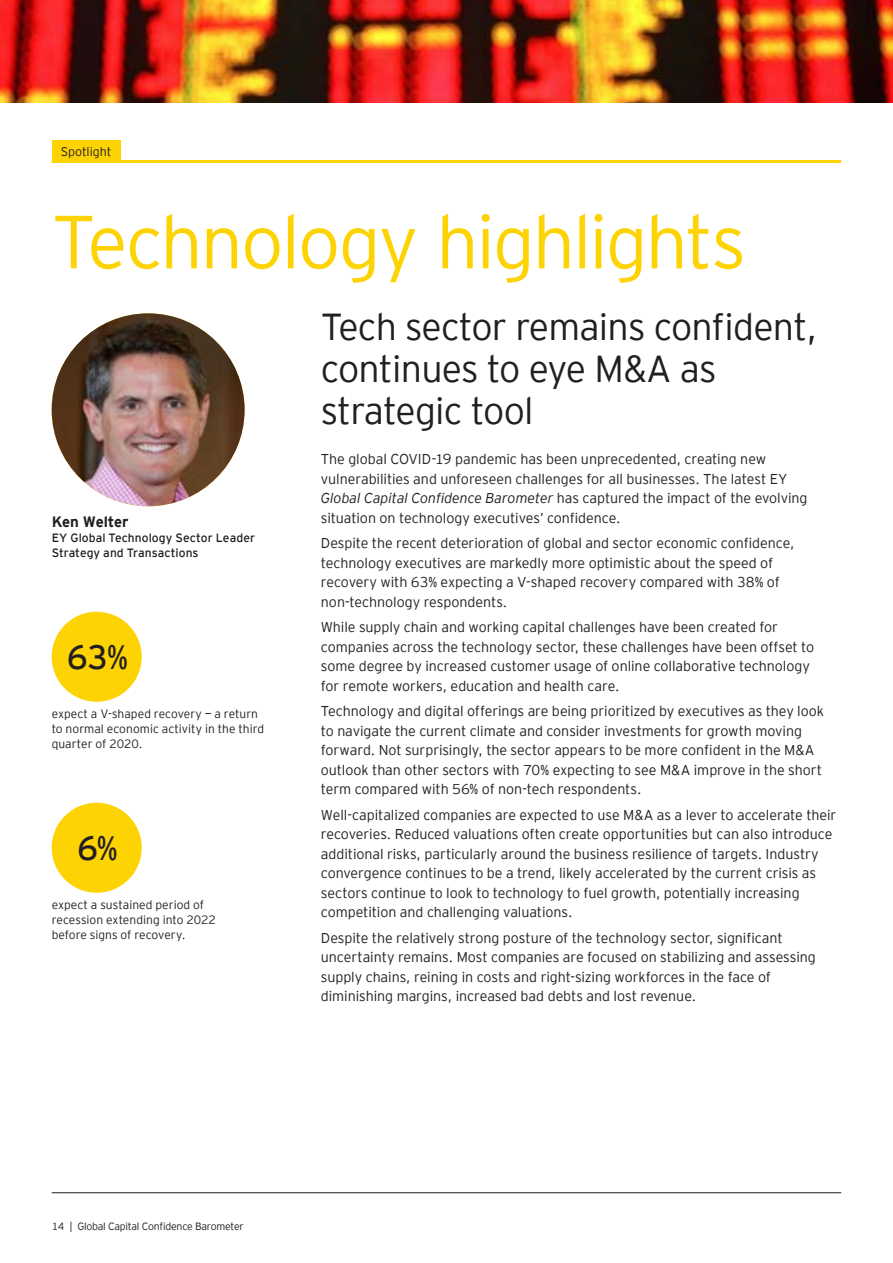
<style>
.page{position:relative;width:893px;height:1263px;background:#fff}
.page>*{position:absolute;margin:0;border:0;box-sizing:border-box;transform-origin:0 0}
.t1{font:300 75px "EY Interstate";letter-spacing:-.03em;color:#fed304}
.t2{font:300 37.5px/42px "EY Interstate";letter-spacing:-.02em;color:#231f20}
.t3{font:33.75px "EY Interstate";color:#231f20}
.t4{font:700 15px "EY Interstate";letter-spacing:-.005em;color:#231f20}
.t5{font:300 14.25px/19.5px "EY Interstate";letter-spacing:-.005em;color:#231f20}
.t6{font:300 12.45px "EY Interstate";color:#231f20}
.t7{font:300 12px/15px "EY Interstate";color:#231f20}
.t8{font:12px/15px "EY Interstate";letter-spacing:.005em;color:#231f20}
.t9{font:300 10.5px "EY Interstate";letter-spacing:-.02em;color:#231f20}
.s1{font-style:italic}
</style>
<div class="page">
<img style="left:0;top:0;width:893px;height:103px">
<div style="left:52px;top:803px;width:90px;height:90px;background:#fed304;border-radius:50%"></div>
<div style="left:52px;top:612px;width:90px;height:90px;background:#fed304;border-radius:50%"></div>
<hr style="left:52px;top:1192px;width:789px;height:1px;background:#231f20">
<div style="left:52px;top:140px;width:69px;height:23px;background:#fed304"></div>
<hr style="left:52px;top:160px;width:789px;height:3px;background:#fed304">
<img style="left:52px;top:313px;width:193px;height:193px;border-radius:96px">
<p class="t6" style="left:61px;top:143px;width:52px">Spotlight</p>
<h1 class="t1" style="left:52px;top:188px;width:696px">Technology highlights</h1>
<p class="t4" style="left:52px;top:511px;width:78px">Ken Welter</p>
<p class="t8" style="left:52px;top:530px;width:205px">EY Global Technology Sector Leader<br>Strategy and Transactions</p>
<h3 class="t3" style="left:67px;top:633px;width:63px">63%</h3>
<p class="t7" style="left:52px;top:706px;width:214px">expect a V-shaped recovery — a return to normal economic activity in the third quarter of 2020.</p>
<h3 class="t3" style="left:77px;top:824px;width:42px">6%</h3>
<p class="t7" style="left:52px;top:897px;width:166px">expect a sustained period of recession extending into 2022 before signs of recovery.</p>
<h2 class="t2" style="left:321px;top:303px;width:498px">Tech sector remains confident, continues to eye M&amp;A as strategic tool</h2>
<p class="t5" style="left:321px;top:448px;width:488px">The global COVID-19 pandemic has been unprecedented, creating new vulnerabilities and unforeseen challenges for all businesses. The latest EY <span class="s1">Global Capital Confidence Barometer</span> has captured the impact of the evolving situation on technology executives’ confidence.</p>
<p class="t5" style="left:321px;top:532px;width:475px">Despite the recent deterioration of global and sector economic confidence, technology executives are markedly more optimistic about the speed of recovery with 63% expecting a V-shaped recovery compared with 38% of non-technology respondents.</p>
<p class="t5" style="left:321px;top:616px;width:495px">While supply chain and working capital challenges have been created for companies across the technology sector, these challenges have been offset to some degree by increased customer usage of online collaborative technology for remote workers, education and health care.</p>
<p class="t5" style="left:321px;top:700px;width:505px">Technology and digital offerings are being prioritized by executives as they look to navigate the current climate and consider investments for growth moving forward. Not surprisingly, the sector appears to be more confident in the M&amp;A outlook than other sectors with 70% expecting to see M&amp;A improve in the short term compared with 56% of non-tech respondents.</p>
<p class="t5" style="left:321px;top:804px;width:517px">Well-capitalized companies are expected to use M&amp;A as a lever to accelerate their recoveries. Reduced valuations often create opportunities but can also introduce additional risks, particularly around the business resilience of targets. Industry convergence continues to be a trend, likely accelerated by the current crisis as sectors continue to look to technology to fuel growth, potentially increasing competition and challenging valuations.</p>
<p class="t5" style="left:321px;top:927px;width:496px">Despite the relatively strong posture of the technology sector, significant uncertainty remains. Most companies are focused on stabilizing and assessing supply chains, reining in costs and right-sizing workforces in the face of diminishing margins, increased bad debts and lost revenue.</p>
<p class="t9" style="left:52px;top:1219px;width:194px">14 | Global Capital Confidence Barometer</p>
</div>
